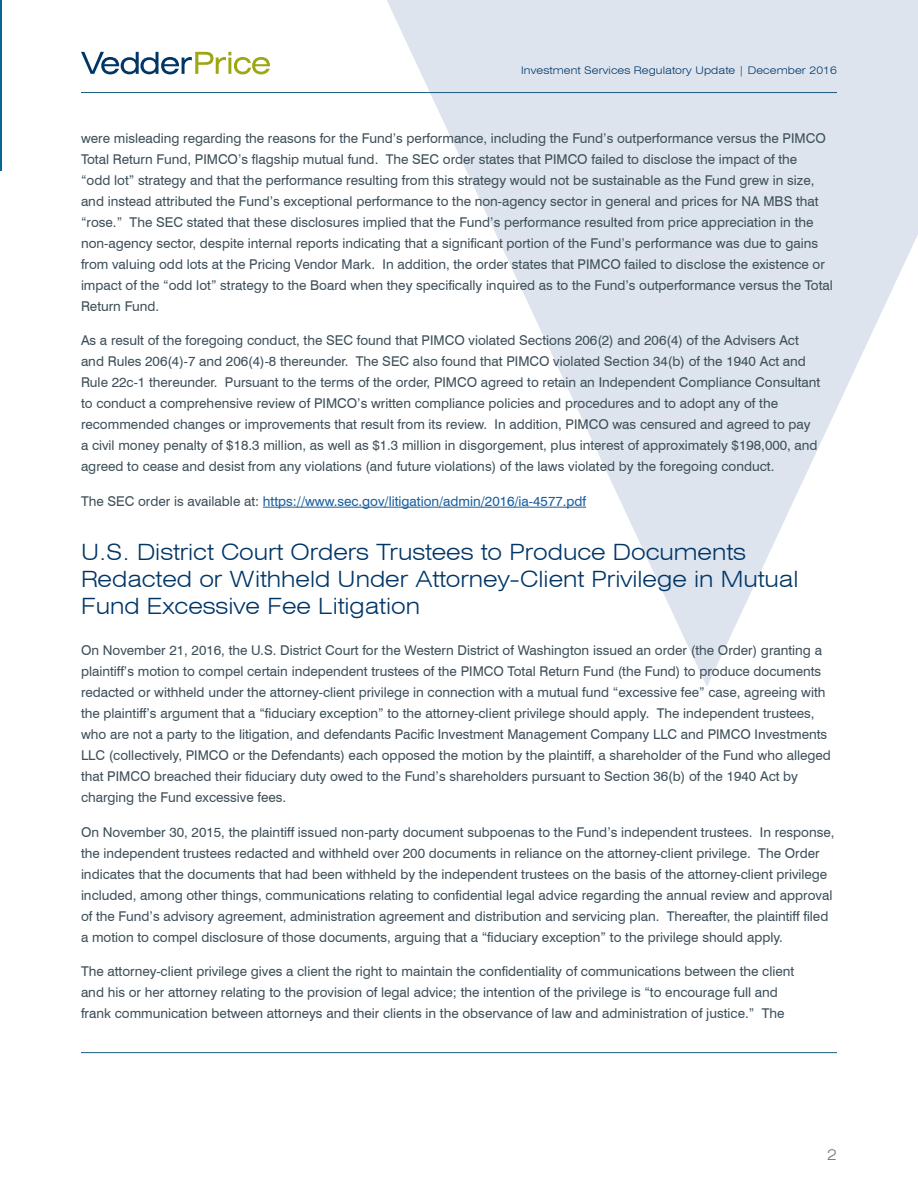
<style>
.page{position:relative;width:918px;height:1188px;background:#fff}
.page>*{position:absolute;margin:0;border:0;box-sizing:border-box;transform-origin:0 0}
.Subhead{font:300 expanded 22.5px/27px "Swiss 721 BT";color:#003667}
.t1{font:300 expanded 15px "Swiss 721 BT";color:#877269}
.Main_Body_text{font:13.5px/21px "Swiss 721 BT";color:#3d4f59}
.Main_Body_text-2{font:13.5px "Swiss 721 BT";color:#175d9e}
.t2{font:300 expanded 10.5px "Swiss 721 BT";letter-spacing:.01em;color:#003667}
.s1{color:#3d4f59}
</style>
<div class="page">
<svg style="left:351px;top:0;width:567px;height:686px;fill:#dde4ed"></svg>
<svg style="left:81px;top:52px;width:189px;height:22px"></svg>
<hr style="left:81px;top:1052px;width:756px;height:1px;background:#1a5c7d">
<hr style="left:81px;top:92px;width:756px;height:1px;background:#1a5c7d">
<svg style="left:0;top:0;width:1px;height:171px"></svg>
<hr style="left:263px;top:507px;width:323px;height:1px;background:#175d9e">
<p class="t2" style="left:521px;top:64px;width:317px">Investment Services Regulatory Update | December 2016</p>
<p class="Main_Body_text" style="left:81px;top:127px;width:753px">were misleading regarding the reasons for the Fund’s performance, including the Fund’s outperformance versus the PIMCO Total Return Fund, PIMCO’s flagship mutual fund. The SEC order states that PIMCO failed to disclose the impact of the<br>“odd lot” strategy and that the performance resulting from this strategy would not be sustainable as the Fund grew in size, and instead attributed the Fund’s exceptional performance to the non-agency sector in general and prices for NA MBS that “rose.” The SEC stated that these disclosures implied that the Fund’s performance resulted from price appreciation in the non-agency sector, despite internal reports indicating that a significant portion of the Fund’s performance was due to gains from valuing odd lots at the Pricing Vendor Mark. In addition, the order states that PIMCO failed to disclose the existence or impact of the “odd lot” strategy to the Board when they specifically inquired as to the Fund’s outperformance versus the Total Return Fund.</p>
<p class="Main_Body_text" style="left:81px;top:330px;width:741px">As a result of the foregoing conduct, the SEC found that PIMCO violated Sections 206(2) and 206(4) of the Advisers Act and Rules 206(4)-7 and 206(4)-8 thereunder. The SEC also found that PIMCO violated Section 34(b) of the 1940 Act and Rule 22c-1 thereunder. Pursuant to the terms of the order, PIMCO agreed to retain an Independent Compliance Consultant to conduct a comprehensive review of PIMCO’s written compliance policies and procedures and to adopt any of the recommended changes or improvements that result from its review. In addition, PIMCO was censured and agreed to pay a civil money penalty of $18.3 million, as well as $1.3 million in disgorgement, plus interest of approximately $198,000, and agreed to cease and desist from any violations (and future violations) of the laws violated by the foregoing conduct.</p>
<p class="Main_Body_text-2" style="left:81px;top:493px;width:507px"><span class="s1">The SEC order is available at:</span> https://www.sec.gov/litigation/admin/2016/ia-4577.pdf</p>
<p class="Subhead" style="left:81px;top:538px;width:719px">U.S. District Court Orders Trustees to Produce Documents<br>Redacted or Withheld Under Attorney-Client Privilege in Mutual<br>Fund Excessive Fee Litigation</p>
<p class="Main_Body_text" style="left:81px;top:640px;width:751px">On November 21, 2016, the U.S. District Court for the Western District of Washington issued an order (the Order) granting a plaintiff’s motion to compel certain independent trustees of the PIMCO Total Return Fund (the Fund) to produce documents redacted or withheld under the attorney-client privilege in connection with a mutual fund “excessive fee” case, agreeing with the plaintiff’s argument that a “fiduciary exception” to the attorney-client privilege should apply. The independent trustees, who are not a party to the litigation, and defendants Pacific Investment Management Company LLC and PIMCO Investments LLC (collectively, PIMCO or the Defendants) each opposed the motion by the plaintiff, a shareholder of the Fund who alleged that PIMCO breached their fiduciary duty owed to the Fund’s shareholders pursuant to Section 36(b) of the 1940 Act by charging the Fund excessive fees.</p>
<p class="Main_Body_text" style="left:81px;top:821px;width:755px">On November 30, 2015, the plaintiff issued non-party document subpoenas to the Fund’s independent trustees. In response, the independent trustees redacted and withheld over 200 documents in reliance on the attorney-client privilege. The Order indicates that the documents that had been withheld by the independent trustees on the basis of the attorney-client privilege included, among other things, communications relating to confidential legal advice regarding the annual review and approval of the Fund’s advisory agreement, administration agreement and distribution and servicing plan. Thereafter, the plaintiff filed a motion to compel disclosure of those documents, arguing that a “fiduciary exception” to the privilege should apply.</p>
<p class="Main_Body_text" style="left:81px;top:961px;width:715px">The attorney-client privilege gives a client the right to maintain the confidentiality of communications between the client and his or her attorney relating to the provision of legal advice; the intention of the privilege is “to encourage full and frank communication between attorneys and their clients in the observance of law and administration of justice.” The</p>
<p class="t1" style="left:827px;top:1146px;width:11px">2</p>
</div>
